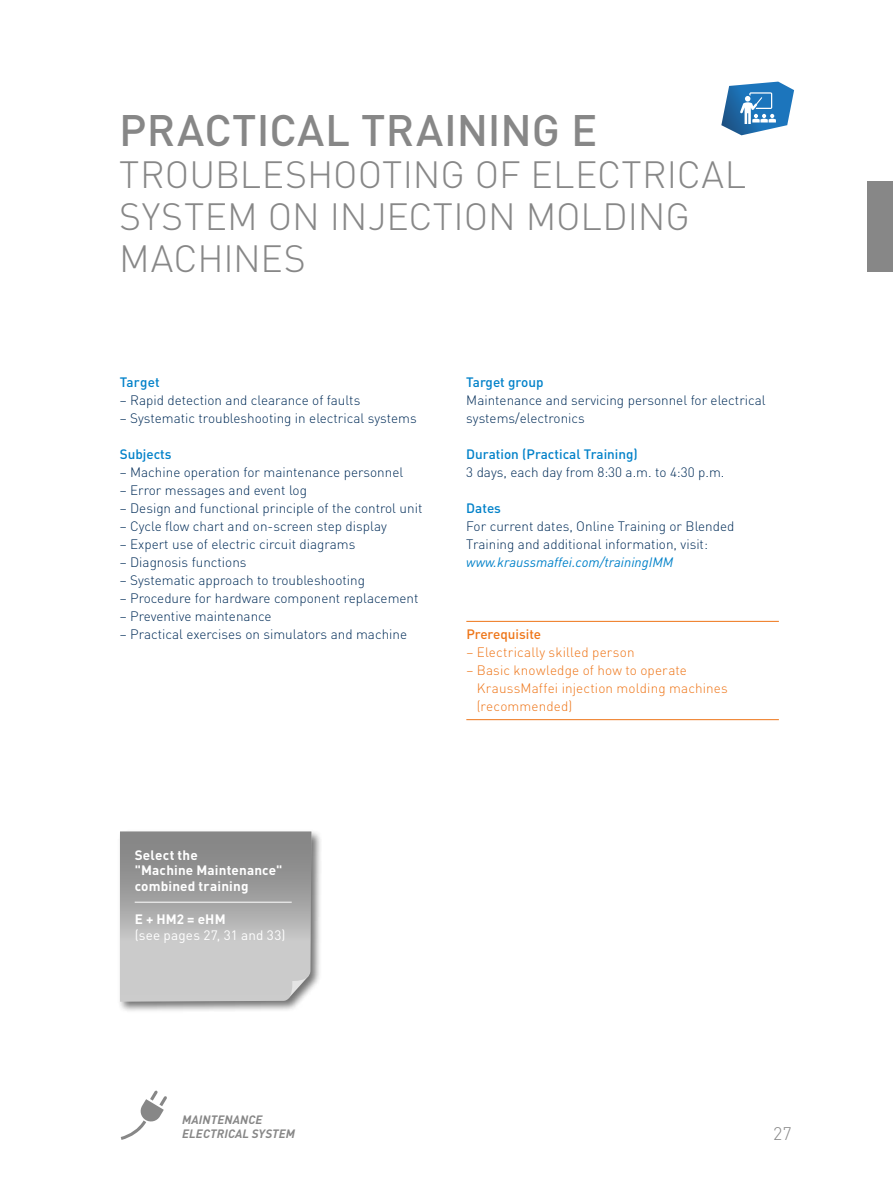
<style>
.page{position:relative;width:893px;height:1191px;background:#fff}
.page>*{position:absolute;margin:0;border:0;box-sizing:border-box;transform-origin:0 0}
.t1{font:500 43.5px "DIN Pro";letter-spacing:.005em;color:#878787}
.t2{font:300 37.5px/42px "DIN Pro";color:#878787}
.t3{font:300 18px "DIN Pro";color:#878787}
.t4{font:300 13.5px/18px "DIN Pro";color:#002c58}
.t5{font:300 13.5px/18px "DIN Pro";letter-spacing:.01em;color:#ee7518}
.t6{font:500 13.5px "DIN Pro";color:#0081c9}
.t7{font:700 13.5px/15.8px "DIN Pro";letter-spacing:.01em;color:#fff}
.t8{font:italic 13.5px "DIN Pro";color:#0081c9}
.t9{font:13.5px "DIN Pro";letter-spacing:.015em;color:#fff}
.t10{font:500 13.5px "DIN Pro";color:#ee7518}
.t11{font:italic 700 12px/13.5px "DIN Pro";letter-spacing:.01em;color:#878787}
</style>
<div class="page">
<hr style="left:466px;top:621px;width:313px;height:1px;background:#ee7518">
<hr style="left:466px;top:719px;width:313px;height:1px;background:#ee7518">
<div style="left:867px;top:181px;width:26px;height:91px;background:#878787"></div>
<svg style="left:121px;top:1090px;width:46px;height:50px"></svg>
<div style="left:117px;top:828px;width:206px;height:185px;background:#000;opacity:.55"></div>
<svg style="left:120px;top:831px;width:191px;height:170px;background:#adadad"></svg>
<hr style="left:135px;top:901px;width:157px;height:1px;background:#fff">
<svg style="left:721px;top:82px;width:73px;height:53px"></svg>
<h1 class="t1" style="left:119px;top:100px;width:479px">PRACTICAL TRAINING E</h1>
<h2 class="t2" style="left:119px;top:152px;width:629px">TROUBLESHOOTING OF ELECTRICAL<br>SYSTEM ON INJECTION MOLDING<br>MACHINES</h2>
<p class="t6" style="left:466px;top:372px;width:79px">Target group</p>
<p class="t4" style="left:466px;top:390px;width:301px">Maintenance and servicing personnel for electrical systems/electronics</p>
<p class="t6" style="left:466px;top:444px;width:173px">Duration (Practical Training)</p>
<p class="t4" style="left:466px;top:462px;width:260px">3 days, each day from 8:30 a.m. to 4:30 p.m.</p>
<p class="t6" style="left:466px;top:498px;width:36px">Dates</p>
<p class="t4" style="left:466px;top:516px;width:270px">For current dates, Online Training or Blended<br>Training and additional information, visit:</p>
<p class="t8" style="left:466px;top:551px;width:209px">www.kraussmaffei.com/trainingIMM</p>
<p class="t6" style="left:120px;top:372px;width:41px">Target</p>
<p class="t4" style="left:120px;top:390px;width:242px">– Rapid detection and clearance of faults</p>
<p class="t4" style="left:120px;top:408px;width:298px">– Systematic troubleshooting in electrical systems</p>
<p class="t6" style="left:120px;top:444px;width:53px">Subjects</p>
<p class="t4" style="left:120px;top:462px;width:285px">– Machine operation for maintenance personnel</p>
<p class="t4" style="left:120px;top:480px;width:189px">– Error messages and event log</p>
<p class="t4" style="left:120px;top:498px;width:304px">– Design and functional principle of the control unit</p>
<p class="t4" style="left:120px;top:516px;width:269px">– Cycle flow chart and on-screen step display</p>
<p class="t4" style="left:120px;top:534px;width:237px">– Expert use of electric circuit diagrams</p>
<p class="t4" style="left:120px;top:552px;width:128px">– Diagnosis functions</p>
<p class="t4" style="left:120px;top:570px;width:247px">– Systematic approach to troubleshooting</p>
<p class="t4" style="left:120px;top:588px;width:300px">– Procedure for hardware component replacement</p>
<p class="t4" style="left:120px;top:606px;width:153px">– Preventive maintenance</p>
<p class="t4" style="left:120px;top:624px;width:289px">– Practical exercises on simulators and machine</p>
<p class="t10" style="left:466px;top:624px;width:76px">Prerequisite</p>
<p class="t5" style="left:466px;top:642px;width:170px">– Electrically skilled person</p>
<p class="t5" style="left:477px;top:660px;width:253px;text-indent:-10px">– Basic knowledge of how to operate<br>KraussMaffei injection molding machines (recommended)</p>
<p class="t7" style="left:135px;top:846px;width:149px">Select the<br>"Machine Maintenance" combined training</p>
<p class="t7" style="left:135px;top:910px;width:92px">E + HM2 = eHM</p>
<p class="t9" style="left:135px;top:924px;width:152px">(see pages 27, 31 and 33)</p>
<p class="t11" style="left:182px;top:1111px;width:114px">MAINTENANCE<br>ELECTRICAL SYSTEM</p>
<h3 class="t3" style="left:773px;top:1121px;width:20px">27</h3>
</div>
